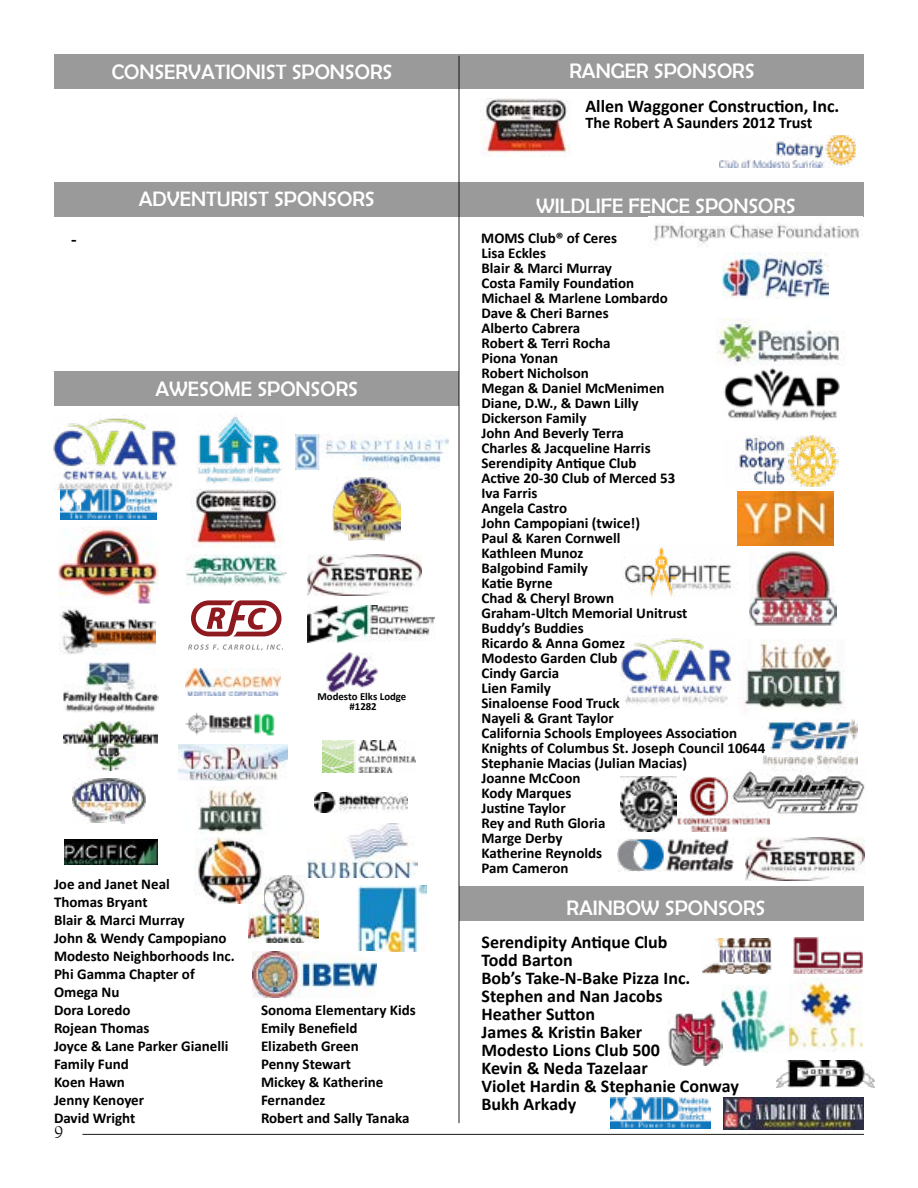
<style>
.page{position:relative;width:918px;height:1188px;background:#fff}
.page>*{position:absolute;margin:0;border:0;box-sizing:border-box;transform-origin:0 0}
.t1{font:21px "Berlin Sans FB";color:#fff}
.t2{font:700 18px/18px "Calibri";color:#000}
.t3{font:18px "Californian FB";color:#000}
.t4{font:700 16.2px "Calibri";color:#000}
.t5{font:700 15px/15px "Calibri";color:#000}
.t6{font:700 10.8px/9.8px "Calibri";color:#000;text-align:center}
</style>
<div class="page">
<hr style="left:82px;top:1134px;width:782px;height:1px;background:#000">
<img style="left:249px;top:875px;width:69px;height:67px">
<div style="left:459px;top:182px;width:405px;height:34px;background:#9a9a9a"></div>
<hr style="left:459px;top:56px;width:1px;height:1067px;background:#000">
<div style="left:54px;top:54px;width:405px;height:35px;background:#9a9a9a"></div>
<div style="left:459px;top:54px;width:405px;height:35px;background:#9a9a9a"></div>
<div style="left:459px;top:887px;width:405px;height:34px;background:#9a9a9a"></div>
<img style="left:703px;top:939px;width:69px;height:34px">
<img style="left:794px;top:938px;width:69px;height:35px">
<img style="left:777px;top:1060px;width:97px;height:27px">
<img style="left:789px;top:978px;width:73px;height:73px">
<img style="left:668px;top:1011px;width:53px;height:54px">
<img style="left:721px;top:985px;width:71px;height:68px">
<img style="left:750px;top:552px;width:86px;height:73px">
<img style="left:739px;top:436px;width:100px;height:50px">
<img style="left:724px;top:365px;width:116px;height:56px">
<img style="left:716px;top:319px;width:124px;height:46px">
<img style="left:738px;top:492px;width:95px;height:53px">
<img style="left:763px;top:719px;width:94px;height:50px">
<img style="left:620px;top:638px;width:113px;height:68px">
<img style="left:723px;top:252px;width:105px;height:47px">
<img style="left:653px;top:223px;width:207px;height:24px">
<img style="left:196px;top:413px;width:86px;height:71px">
<img style="left:61px;top:494px;width:95px;height:26px">
<img style="left:58px;top:527px;width:101px;height:77px">
<img style="left:60px;top:609px;width:96px;height:45px">
<img style="left:63px;top:722px;width:95px;height:49px">
<img style="left:63px;top:662px;width:96px;height:50px">
<img style="left:191px;top:489px;width:89px;height:58px">
<img style="left:481px;top:98px;width:89px;height:58px">
<img style="left:719px;top:136px;width:136px;height:31px">
<img style="left:185px;top:555px;width:101px;height:30px">
<svg style="left:188px;top:644px;width:95px;height:6px"></svg>
<svg style="left:191px;top:600px;width:90px;height:36px"></svg>
<img style="left:308px;top:554px;width:114px;height:41px">
<img style="left:333px;top:477px;width:68px;height:64px">
<img style="left:296px;top:434px;width:152px;height:35px">
<img style="left:186px;top:669px;width:95px;height:27px">
<img style="left:185px;top:713px;width:90px;height:23px">
<img style="left:179px;top:745px;width:108px;height:36px">
<img style="left:197px;top:787px;width:67px;height:51px">
<img style="left:194px;top:838px;width:70px;height:66px">
<img style="left:357px;top:886px;width:70px;height:66px">
<img style="left:744px;top:640px;width:99px;height:69px">
<img style="left:73px;top:779px;width:72px;height:44px">
<img style="left:64px;top:839px;width:93px;height:26px">
<img style="left:315px;top:792px;width:93px;height:21px">
<img style="left:323px;top:740px;width:93px;height:33px">
<img style="left:53px;top:415px;width:125px;height:79px">
<img style="left:744px;top:769px;width:121px;height:45px">
<img style="left:611px;top:1098px;width:99px;height:31px">
<img style="left:624px;top:545px;width:114px;height:52px">
<img style="left:617px;top:838px;width:116px;height:34px">
<img style="left:677px;top:777px;width:92px;height:54px">
<img style="left:620px;top:777px;width:57px;height:55px">
<img style="left:327px;top:653px;width:50px;height:39px">
<img style="left:307px;top:605px;width:127px;height:38px">
<img style="left:746px;top:838px;width:119px;height:42px">
<div style="left:54px;top:371px;width:405px;height:35px;background:#9a9a9a"></div>
<div style="left:54px;top:182px;width:405px;height:34px;background:#9a9a9a"></div>
<img style="left:307px;top:824px;width:110px;height:53px">
<img style="left:252px;top:951px;width:124px;height:46px">
<img style="left:723px;top:1098px;width:140px;height:31px">
<h1 class="t1" style="left:112px;top:60px;width:282px">CONSERVATIONIST SPONSORS</h1>
<p class="t2" style="left:71px;top:230px;width:7px">-</p>
<h1 class="t1" style="left:139px;top:187px;width:237px">ADVENTURIST SPONSORS</h1>
<h1 class="t1" style="left:155px;top:377px;width:204px">AWESOME SPONSORS</h1>
<p class="t6" style="left:317px;top:691px;width:90px">Modesto Elks Lodge #1282</p>
<p class="t5" style="left:54px;top:874px;width:182px;line-height:18px">Joe and Janet Neal<br>Thomas Bryant<br>Blair &amp; Marci Murray<br>John &amp; Wendy Campopiano<br>Modesto Neighborhoods Inc.<br>Phi Gamma Chapter of<br>Omega Nu<br>Dora Loredo<br>Rojean Thomas<br>Joyce &amp; Lane Parker Gianelli<br>Family Fund<br>Koen Hawn<br>Jenny Kenoyer<br>David Wright</p>
<p class="t3" style="left:54px;top:1122px;width:11px">9</p>
<p class="t5" style="left:261px;top:1000px;width:156px;line-height:18px">Sonoma Elementary Kids<br>Emily Benefield<br>Elizabeth Green<br>Penny Stewart<br>Mickey &amp; Katherine<br>Fernandez<br>Robert and Sally Tanaka</p>
<h1 class="t1" style="left:569px;top:59px;width:187px">RANGER SPONSORS</h1>
<p class="t2" style="left:585px;top:96px;width:256px">Allen Waggoner Construction, Inc.</p>
<p class="t4" style="left:585px;top:111px;width:229px">The Robert A Saunders 2012 Trust</p>
<h1 class="t1" style="left:536px;top:194px;width:261px">WILDLIFE FENCE SPONSORS</h1>
<p class="t5" style="left:481px;top:230px;width:286px">MOMS Club® of Ceres<br>Lisa Eckles<br>Blair &amp; Marci Murray<br>Costa Family Foundation<br>Michael &amp; Marlene Lombardo<br>Dave &amp; Cheri Barnes<br>Alberto Cabrera<br>Robert &amp; Terri Rocha<br>Piona Yonan<br>Robert Nicholson<br>Megan &amp; Daniel McMenimen<br>Diane, D.W., &amp; Dawn Lilly<br>Dickerson Family<br>John And Beverly Terra<br>Charles &amp; Jacqueline Harris<br>Serendipity Antique Club<br>Active 20-30 Club of Merced 53<br>Iva Farris<br>Angela Castro<br>John Campopiani (twice!)<br>Paul &amp; Karen Cornwell<br>Kathleen Munoz<br>Balgobind Family<br>Katie Byrne<br>Chad &amp; Cheryl Brown<br>Graham-Ultch Memorial Unitrust<br>Buddy’s Buddies<br>Ricardo &amp; Anna Gomez<br>Modesto Garden Club<br>Cindy Garcia<br>Lien Family<br>Sinaloense Food Truck<br>Nayeli &amp; Grant Taylor<br>California Schools Employees Association<br>Knights of Columbus St. Joseph Council 10644<br>Stephanie Macias (Julian Macias)<br>Joanne McCoon<br>Kody Marques<br>Justine Taylor<br>Rey and Ruth Gloria<br>Marge Derby<br>Katherine Reynolds<br>Pam Cameron</p>
<h1 class="t1" style="left:567px;top:896px;width:200px">RAINBOW SPONSORS</h1>
<p class="t2" style="left:482px;top:933px;width:259px">Serendipity Antique Club<br>Todd Barton<br>Bob’s Take-N-Bake Pizza Inc.<br>Stephen and Nan Jacobs<br>Heather Sutton<br>James &amp; Kristin Baker<br>Modesto Lions Club 500<br>Kevin &amp; Neda Tazelaar<br>Violet Hardin &amp; Stephanie Conway<br>Bukh Arkady</p>
</div>
